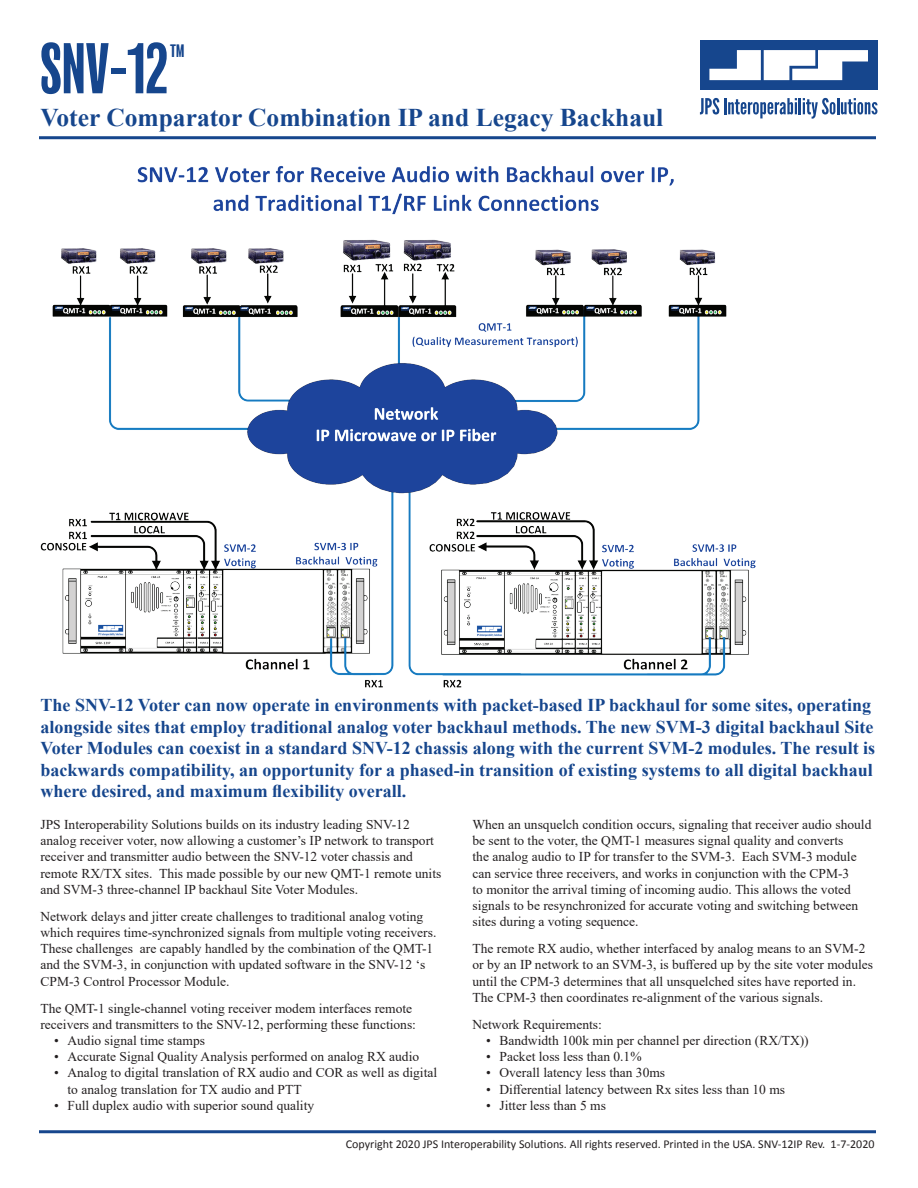
<style>
.page{position:relative;width:918px;height:1188px;background:#fff}
.page>*{position:absolute;margin:0;border:0;box-sizing:border-box;transform-origin:0 0}
.t1{font:condensed 66px "Balboa";color:#16468d}
.t2{font:700 25.5px "Times New Roman";color:#16468d}
.t3{font:700 18px/21.6px "Times New Roman";color:#16468d}
.t4{font:condensed 16.65px "Balboa";color:#16468d}
.t5{font:13.5px/16.2px "Times New Roman";color:#231f20}
.t6{font:12px "Calibri";color:#231f20}
</style>
<div class="page">
<img style="left:41px;top:166px;width:715px;height:522px">
<hr style="left:39px;top:1130px;width:837px;height:3px;background:#16468d">
<hr style="left:39px;top:136px;width:837px;height:3px;background:#16468d">
<svg style="left:700px;top:98px;width:177px;height:21px"></svg>
<div style="left:700px;top:40px;width:177px;height:50px;background:#16468d"></div>
<svg style="left:709px;top:50px;width:159px;height:30px"></svg>
<h1 class="t1" style="left:40px;top:35px;width:129px">SNV-12</h1>
<p class="t4" style="left:170px;top:42px;width:16px">TM</p>
<h2 class="t2" style="left:40px;top:99px;width:624px">Voter Comparator Combination IP and Legacy Backhaul</h2>
<p class="t3" style="left:40px;top:694px;width:836px">The SNV-12 Voter can now operate in environments with packet-based IP backhaul for some sites, operating alongside sites that employ traditional analog voter backhaul methods. The new SVM-3 digital backhaul Site Voter Modules can coexist in a standard SNV-12 chassis along with the current SVM-2 modules. The result is backwards compatibility, an opportunity for a phased-in transition of existing systems to all digital backhaul where desired, and maximum flexibility overall.</p>
<p class="t5" style="left:40px;top:816px;width:402px">JPS Interoperability Solutions builds on its industry leading SNV-12 analog receiver voter, now allowing a customer’s IP network to transport receiver and transmitter audio between the SNV-12 voter chassis and remote RX/TX sites. This made possible by our new QMT-1 remote units and SVM-3 three-channel IP backhaul Site Voter Modules.</p>
<p class="t5" style="left:40px;top:908px;width:397px">Network delays and jitter create challenges to traditional analog voting which requires time-synchronized signals from multiple voting receivers.<br>These challenges are capably handled by the combination of the QMT-1 and the SVM-3, in conjunction with updated software in the SNV-12 ‘s CPM-3 Control Processor Module.</p>
<p class="t5" style="left:40px;top:1000px;width:377px">The QMT-1 single-channel voting receiver modem interfaces remote receivers and transmitters to the SNV-12, performing these functions:</p>
<p class="t5" style="left:54px;top:1032px;width:153px">• Audio signal time stamps</p>
<p class="t5" style="left:54px;top:1048px;width:367px">• Accurate Signal Quality Analysis performed on analog RX audio</p>
<p class="t5" style="left:68px;top:1064px;width:371px;text-indent:-14px">• Analog to digital translation of RX audio and COR as well as digital to analog translation for TX audio and PTT</p>
<p class="t5" style="left:54px;top:1097px;width:262px">• Full duplex audio with superior sound quality</p>
<p class="t5" style="left:472px;top:816px;width:400px">When an unsquelch condition occurs, signaling that receiver audio should be sent to the voter, the QMT-1 measures signal quality and converts<br>the analog audio to IP for transfer to the SVM-3. Each SVM-3 module can service three receivers, and works in conjunction with the CPM-3<br>to monitor the arrival timing of incoming audio. This allows the voted signals to be resynchronized for accurate voting and switching between sites during a voting sequence.</p>
<p class="t5" style="left:472px;top:940px;width:402px">The remote RX audio, whether interfaced by analog means to an SVM-2 or by an IP network to an SVM-3, is buffered up by the site voter modules until the CPM-3 determines that all unsquelched sites have reported in.<br>The CPM-3 then coordinates re-alignment of the various signals.</p>
<p class="t5" style="left:472px;top:1016px;width:131px">Network Requirements:</p>
<p class="t5" style="left:486px;top:1032px;width:324px">• Bandwidth 100k min per channel per direction (RX/TX))</p>
<p class="t5" style="left:486px;top:1048px;width:157px">• Packet loss less than 0.1%</p>
<p class="t5" style="left:486px;top:1064px;width:181px">• Overall latency less than 30ms</p>
<p class="t5" style="left:486px;top:1081px;width:301px">• Differential latency between Rx sites less than 10 ms</p>
<p class="t5" style="left:486px;top:1097px;width:122px">• Jitter less than 5 ms</p>
<p class="t6" style="left:346px;top:1136px;width:530px">Copyright 2020 JPS Interoperability Solutions. All rights reserved. Printed in the USA. SNV-12IP Rev. 1-7-2020</p>
</div>
